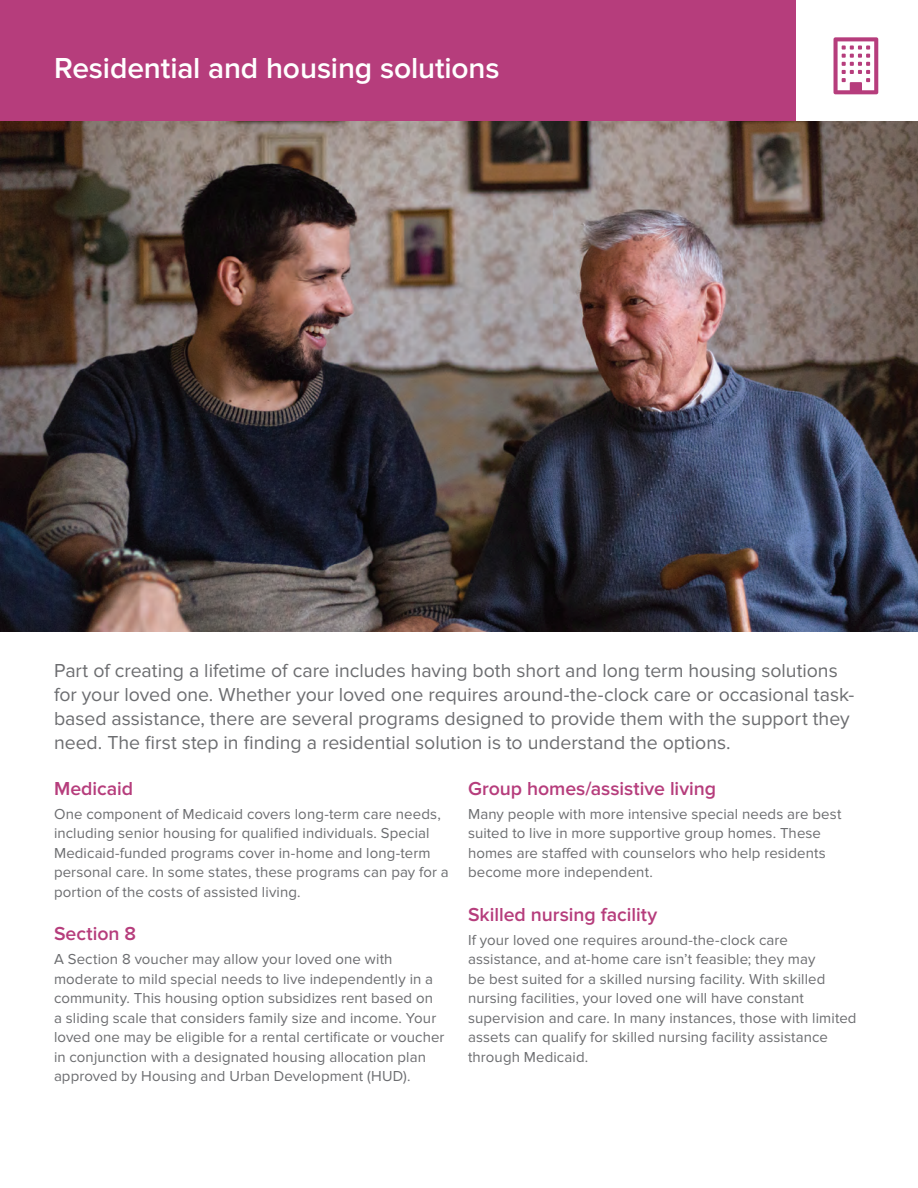
<style>
.page{position:relative;width:918px;height:1188px;background:#fff}
.page>*{position:absolute;margin:0;border:0;box-sizing:border-box;transform-origin:0 0}
.t1{font:600 30px "Proxima Nova";letter-spacing:-.005em;color:#fff}
.t2{font:19.5px/24px "Proxima Nova";color:#6c6d70}
.List_Paragraph{font:600 19.5px "Proxima Nova";color:#b63d7c}
.List_Paragraph-2{font:15px/19.5px "Proxima Nova";letter-spacing:.005em;color:#6c6d70}
</style>
<div class="page">
<div style="left:0;top:0;width:795px;height:122px;background:#b63d7c"></div>
<img style="left:0;top:122px;width:918px;height:510px">
<svg style="left:834px;top:37px;width:44px;height:57px"></svg>
<p class="t1" style="left:54px;top:50px;width:447px">Residential and housing solutions</p>
<p class="t2" style="left:54px;top:659px;width:802px">Part of creating a lifetime of care includes having both short and long term housing solutions for your loved one. Whether your loved one requires around-the-clock care or occasional task&shy;based assistance, there are several programs designed to provide them with the support they need. The first step in finding a residential solution is to understand the options.</p>
<p class="List_Paragraph" style="left:54px;top:777px;width:81px">Medicaid</p>
<p class="List_Paragraph-2" style="left:54px;top:804px;width:396px">One component of Medicaid covers long-term care needs, including senior housing for qualified individuals. Special Medicaid-funded programs cover in-home and long-term personal care. In some states, these programs can pay for a portion of the costs of assisted living.</p>
<p class="List_Paragraph" style="left:54px;top:922px;width:84px">Section 8</p>
<p class="List_Paragraph-2" style="left:54px;top:950px;width:392px">A Section 8 voucher may allow your loved one with moderate to mild special needs to live independently in a community. This housing option subsidizes rent based on a sliding scale that considers family size and income. Your loved one may be eligible for a rental certificate or voucher in conjunction with a designated housing allocation plan approved by Housing and Urban Development (HUD).</p>
<p class="List_Paragraph" style="left:468px;top:777px;width:250px">Group homes/assistive living</p>
<p class="List_Paragraph-2" style="left:468px;top:804px;width:375px">Many people with more intensive special needs are best suited to live in more supportive group homes. These homes are staffed with counselors who help residents become more independent.</p>
<p class="List_Paragraph" style="left:468px;top:903px;width:191px">Skilled nursing facility</p>
<p class="List_Paragraph-2" style="left:468px;top:930px;width:390px">If your loved one requires around-the-clock care assistance, and at-home care isn’t feasible; they may<br>be best suited for a skilled nursing facility. With skilled nursing facilities, your loved one will have constant supervision and care. In many instances, those with limited assets can qualify for skilled nursing facility assistance through Medicaid.</p>
</div>
